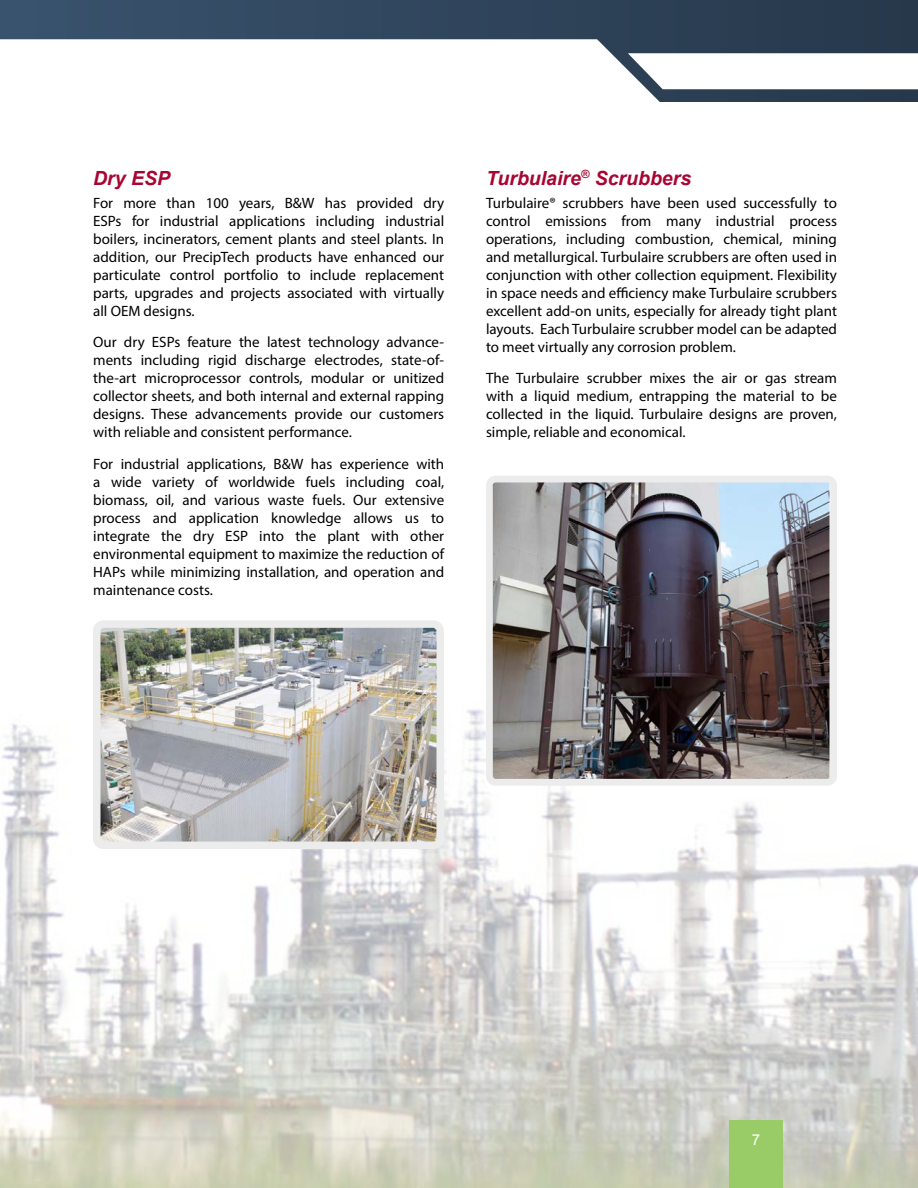
<style>
.page{position:relative;width:918px;height:1188px;background:#fff}
.page>*{position:absolute;margin:0;border:0;box-sizing:border-box;transform-origin:0 0}
.t1{font:italic 700 19.5px "Arial";color:#a80532}
.t2{font:15px/18px "Myriad Pro";color:#000;text-align:justify}
.t3{font:15px "Arial";color:#fff}
</style>
<div class="page">
<img style="left:0;top:709px;width:918px;height:479px">
<img style="left:494px;top:484px;width:335px;height:294px">
<div style="left:486px;top:476px;width:351px;height:310px;border:7px solid #ececec;border-radius:6px"></div>
<img style="left:102px;top:629px;width:333px;height:211px">
<div style="left:93px;top:620px;width:351px;height:229px;border:8px solid #ececec;border-radius:7px"></div>
<svg style="left:0;top:0;width:918px;height:102px"></svg>
<div style="left:729px;top:1120px;width:54px;height:68px;background:#9c6"></div>
<h1 class="t1" style="left:93px;top:165px;width:78px">Dry ESP</h1>
<p class="t2" style="left:93px;top:193px;width:353px">For more than 100 years, B&amp;W has provided dry ESPs for industrial applications including industrial boilers, incinerators, cement plants and steel plants. In addition, our PrecipTech products have enhanced our particulate control portfolio to include replacement parts, upgrades and projects associated with virtually all OEM designs.</p>
<p class="t2" style="left:93px;top:333px;width:353px">Our dry ESPs feature the latest technology advance&shy;ments including rigid discharge electrodes, state-of&shy;the-art microprocessor controls, modular or unitized collector sheets, and both internal and external rapping designs. These advancements provide our customers with reliable and consistent performance.</p>
<p class="t2" style="left:93px;top:454px;width:353px">For industrial applications, B&amp;W has experience with a wide variety of worldwide fuels including coal, biomass, oil, and various waste fuels. Our extensive process and application knowledge allows us to integrate the dry ESP into the plant with other environmental equipment to maximize the reduction of HAPs while minimizing installation, and operation and maintenance costs.</p>
<h1 class="t1" style="left:486px;top:165px;width:207px">Turbulaire<sup>®</sup> Scrubbers</h1>
<p class="t2" style="left:486px;top:193px;width:353px">Turbulaire® scrubbers have been used successfully to control emissions from many industrial process operations, including combustion, chemical, mining and metallurgical. Turbulaire scrubbers are often used in conjunction with other collection equipment. Flexibility in space needs and efficiency make Turbulaire scrubbers excellent add-on units, especially for already tight plant layouts. Each Turbulaire scrubber model can be adapted to meet virtually any corrosion problem.</p>
<p class="t2" style="left:486px;top:369px;width:353px">The Turbulaire scrubber mixes the air or gas stream with a liquid medium, entrapping the material to be collected in the liquid. Turbulaire designs are proven, simple, reliable and economical.</p>
<p class="t3" style="left:752px;top:1129px;width:10px">7</p>
</div>
